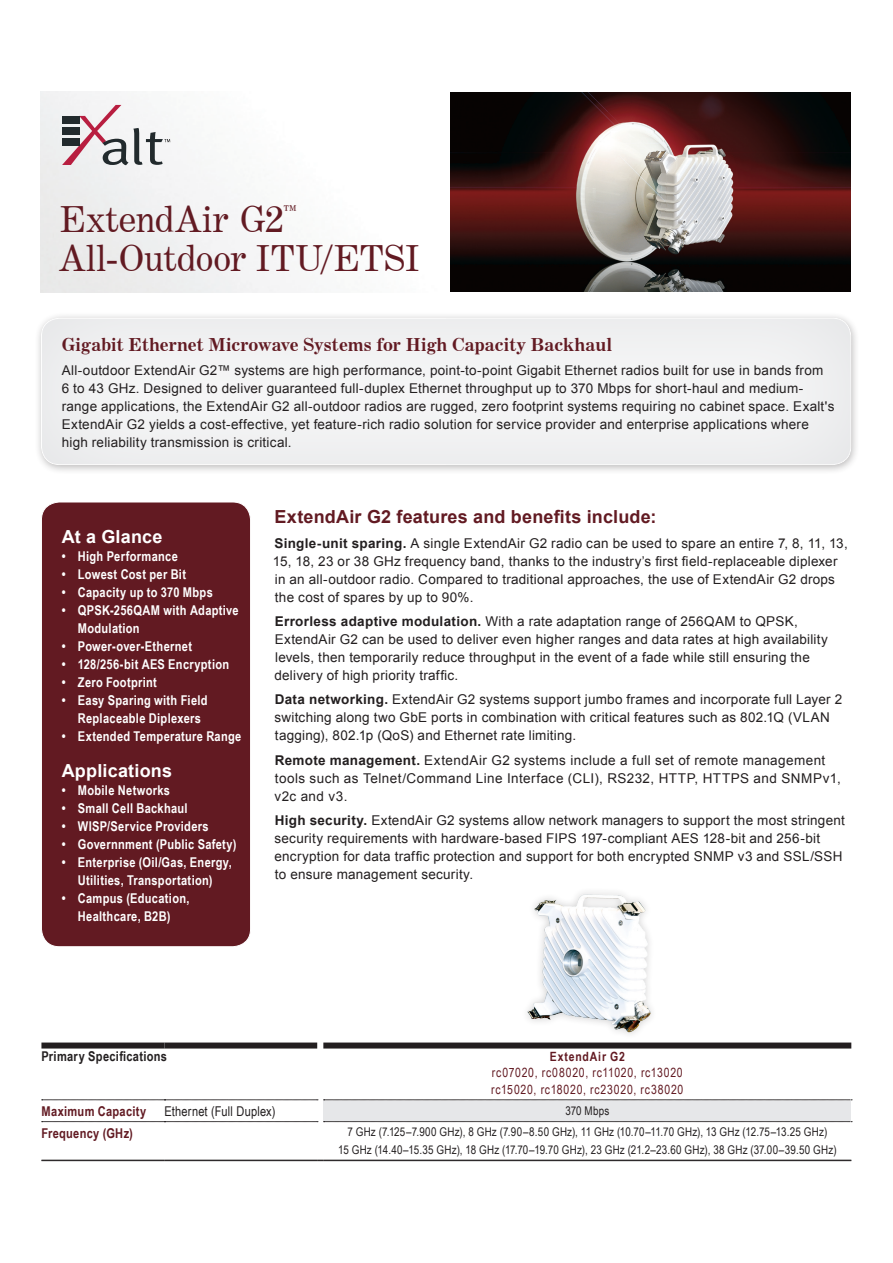
<style>
.page{position:relative;width:893px;height:1263px;background:#fff}
.page>*{position:absolute;margin:0;border:0;box-sizing:border-box;transform-origin:0 0}
.t1{font:36px/39px "Century Expanded BT";color:#621a22}
.t2{font:700 18px "Century Expanded BT";color:#621a22}
.t3{font:700 18px "Arial";letter-spacing:.01em;color:#621a22}
.t4{font:700 18px "Arial";letter-spacing:.01em;color:#fff}
.t5{font:13.5px/18px "Arial";letter-spacing:.015em;color:#231f20}
.t6{font:700 13.5px/18px "Arial Narrow";letter-spacing:.025em;color:#fff}
.t7{font:700 13.5px "Arial Narrow";letter-spacing:.025em;color:#621a22}
.t8{font:700 13.5px "Arial Narrow";letter-spacing:.025em;color:#231f20}
.t9{font:13.5px "Arial Narrow";letter-spacing:.015em;color:#231f20}
.t10{font:12.75px/16.5px "Arial Narrow";letter-spacing:.06em;color:#621a22}
.t11{font:700 12.75px "Arial Narrow";letter-spacing:.065em;color:#621a22}
.t12{font:12px/18px "Arial Narrow";letter-spacing:.015em;color:#231f20;text-align:center}
.s1{font-weight:700}
</style>
<div class="page">
<div style="left:41px;top:502px;width:210px;height:445px;background:#621a22;border-radius:18px"></div>
<div style="left:41px;top:502px;width:210px;height:445px;border:1px solid #fff;border-radius:18px"></div>
<div style="left:34px;top:311px;width:833px;height:174px;background:#231f20;opacity:.32"></div>
<div style="left:40px;top:314px;width:811px;height:153px;background:#f1f2f3"></div>
<svg style="left:62px;top:105px;width:108px;height:60px"></svg>
<div style="left:323px;top:1100px;width:528px;height:22px;background:#e6e7e9"></div>
<svg style="left:324px;top:1099px;width:528px;height:1px"></svg>
<svg style="left:324px;top:1121px;width:528px;height:1px"></svg>
<hr style="left:41px;top:1160px;width:123px;height:1px;background:#231f20">
<hr style="left:164px;top:1160px;width:153px;height:1px;background:#231f20">
<hr style="left:323px;top:1160px;width:528px;height:1px;background:#231f20">
<div style="left:323px;top:1042px;width:528px;height:6px;background:#231f20"></div>
<div style="left:41px;top:1042px;width:123px;height:6px;background:#231f20"></div>
<div style="left:164px;top:1042px;width:153px;height:6px;background:#231f20"></div>
<svg style="left:42px;top:1099px;width:276px;height:1px"></svg>
<svg style="left:42px;top:1121px;width:276px;height:1px"></svg>
<div style="left:519px;top:886px;width:168px;height:169px;background:#231f20;opacity:.22"></div>
<img style="left:524px;top:888px;width:129px;height:147px">
<img style="left:451px;top:92px;width:400px;height:200px">
<h1 class="t1" style="left:59px;top:199px;width:362px">ExtendAir G2<sup>™<br></sup>All-Outdoor ITU/ETSI</h1>
<h2 class="t2" style="left:62px;top:333px;width:552px">Gigabit Ethernet Microwave Systems for High Capacity Backhaul</h2>
<p class="t5" style="left:62px;top:361px;width:774px">All-outdoor ExtendAir G2™ systems are high performance, point-to-point Gigabit Ethernet radios built for use in bands from<br>6 to 43 GHz. Designed to deliver guaranteed full-duplex Ethernet throughput up to 370 Mbps for short-haul and medium&shy;range applications, the ExtendAir G2 all-outdoor radios are rugged, zero footprint systems requiring no cabinet space. Exalt's ExtendAir G2 yields a cost-effective, yet feature-rich radio solution for service provider and enterprise applications where high reliability transmission is critical.</p>
<h2 class="t4" style="left:62px;top:525px;width:102px">At a Glance</h2>
<p class="t6" style="left:62px;top:547px;width:118px">• High Performance</p>
<p class="t6" style="left:62px;top:565px;width:126px">• Lowest Cost per Bit</p>
<p class="t6" style="left:62px;top:583px;width:153px">• Capacity up to 370 Mbps</p>
<p class="t6" style="left:78px;top:601px;width:162px;text-indent:-16px">• QPSK-256QAM with Adaptive<br>Modulation</p>
<p class="t6" style="left:62px;top:637px;width:132px">• Power-over-Ethernet</p>
<p class="t6" style="left:62px;top:654px;width:169px">• 128/256-bit AES Encryption</p>
<p class="t6" style="left:62px;top:672px;width:97px">• Zero Footprint</p>
<p class="t6" style="left:78px;top:690px;width:131px;text-indent:-16px">• Easy Sparing with Field<br>Replaceable Diplexers</p>
<p class="t6" style="left:62px;top:726px;width:181px">• Extended Temperature Range</p>
<h2 class="t4" style="left:62px;top:759px;width:112px">Applications</h2>
<p class="t6" style="left:62px;top:781px;width:110px">• Mobile Networks</p>
<p class="t6" style="left:62px;top:799px;width:127px">• Small Cell Backhaul</p>
<p class="t6" style="left:62px;top:817px;width:148px">• WISP/Service Providers</p>
<p class="t6" style="left:62px;top:835px;width:176px">• Governnment (Public Safety)</p>
<p class="t6" style="left:62px;top:853px;width:172px;text-align:center">• Enterprise (Oil/Gas, Energy,<br>Utilities, Transportation)</p>
<p class="t6" style="left:62px;top:888px;width:129px;text-align:center">• Campus (Education,<br>Healthcare, B2B)</p>
<h2 class="t3" style="left:274px;top:505px;width:384px">ExtendAir G2 features and benefits include:</h2>
<p class="t5" style="left:273px;top:534px;width:576px"><span class="s1">Single-unit sparing.</span> A single ExtendAir G2 radio can be used to spare an entire 7, 8, 11, 13, 15, 18, 23 or 38 GHz frequency band, thanks to the industry’s first field-replaceable diplexer in an all-outdoor radio. Compared to traditional approaches, the use of ExtendAir G2 drops the cost of spares by up to 90%.</p>
<p class="t5" style="left:274px;top:612px;width:555px"><span class="s1">Errorless adaptive modulation.</span> With a rate adaptation range of 256QAM to QPSK, ExtendAir G2 can be used to deliver even higher ranges and data rates at high availability levels, then temporarily reduce throughput in the event of a fade while still ensuring the delivery of high priority traffic.</p>
<p class="t5" style="left:275px;top:691px;width:569px"><span class="s1">Data networking.</span> ExtendAir G2 systems support jumbo frames and incorporate full Layer 2 switching along two GbE ports in combination with critical features such as 802.1Q (VLAN tagging), 802.1p (QoS) and Ethernet rate limiting.</p>
<p class="t5" style="left:274px;top:751px;width:568px"><span class="s1">Remote management.</span> ExtendAir G2 systems include a full set of remote management tools such as Telnet/Command Line Interface (CLI), RS232, HTTP, HTTPS and SNMPv1, v2c and v3.</p>
<p class="t5" style="left:274px;top:812px;width:572px"><span class="s1">High security.</span> ExtendAir G2 systems allow network managers to support the most stringent security requirements with hardware-based FIPS 197-compliant AES 128-bit and 256-bit encryption for data traffic protection and support for both encrypted SNMP v3 and SSL/SSH to ensure management security.</p>
<p class="t8" style="left:41px;top:1046px;width:127px">Primary Specifications</p>
<p class="t11" style="left:550px;top:1047px;width:77px">ExtendAir G2</p>
<p class="t10" style="left:491px;top:1064px;width:194px">rc07020, rc08020, rc11020, rc13020 rc15020, rc18020, rc23020, rc38020</p>
<p class="t7" style="left:41px;top:1101px;width:106px">Maximum Capacity</p>
<p class="t9" style="left:164px;top:1101px;width:113px">Ethernet (Full Duplex)</p>
<p class="t12" style="left:565px;top:1101px;width:46px">370 Mbps</p>
<p class="t7" style="left:41px;top:1122px;width:93px">Frequency (GHz)</p>
<p class="t12" style="left:338px;top:1123px;width:500px">7 GHz (7.125–7.900 GHz), 8 GHz (7.90–8.50 GHz), 11 GHz (10.70–11.70 GHz), 13 GHz (12.75–13.25 GHz)<br>15 GHz (14.40–15.35 GHz), 18 GHz (17.70–19.70 GHz), 23 GHz (21.2–23.60 GHz), 38 GHz (37.00–39.50 GHz)</p>
</div>
